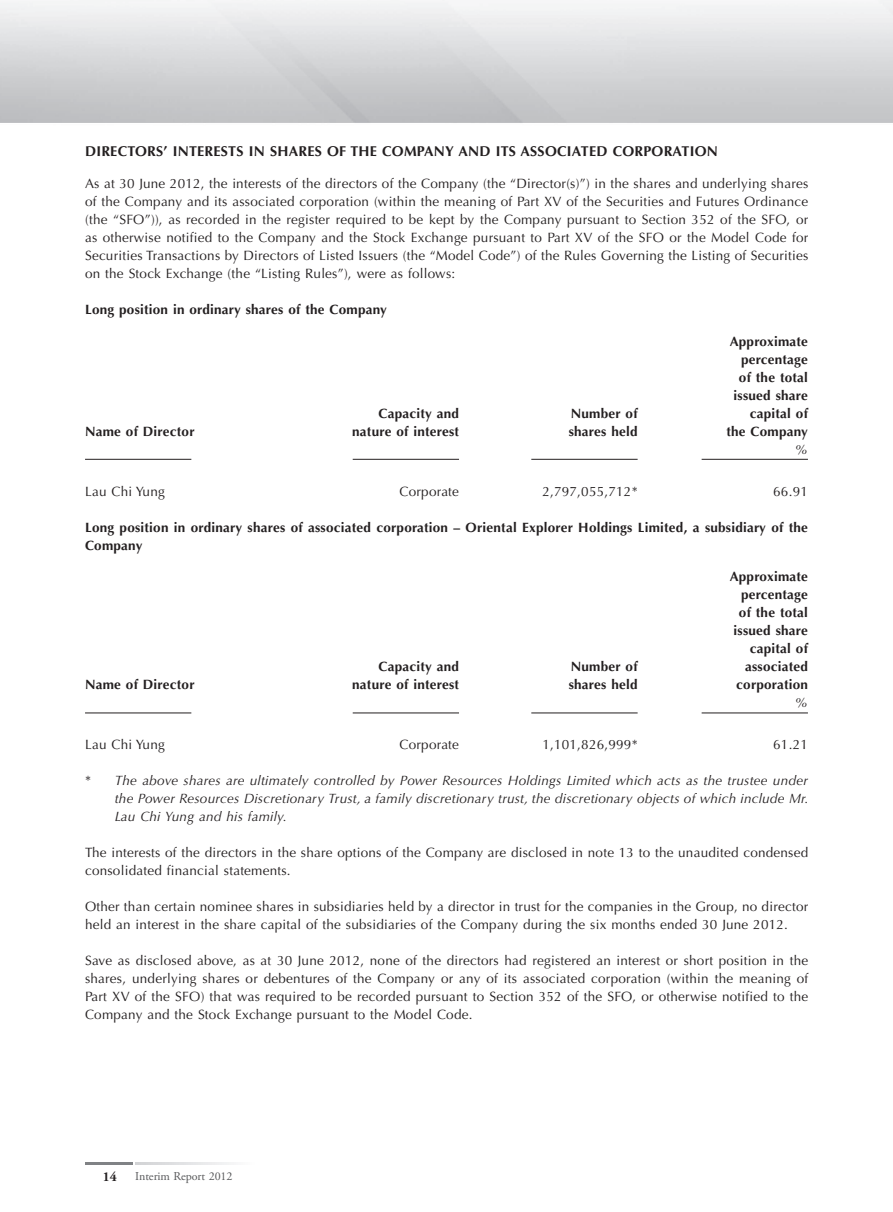
<style>
.page{position:relative;width:893px;height:1212px;background:#fff}
.page>*{position:absolute;margin:0;border:0;box-sizing:border-box;transform-origin:0 0}
.t1{font:700 14.25px "Optima LT Std";letter-spacing:.015em;color:#231f20}
.t2{font:13.5px/18px "Optima LT Std";letter-spacing:.015em;color:#231f20;text-align:justify}
.t3{font:700 13.5px/18px "Optima LT Std";letter-spacing:.015em;color:#231f20;text-align:right}
.t4{font:italic 13.5px/18px "Optima LT Std";letter-spacing:.015em;color:#231f20;text-align:justify}
.t5{font:700 13.5px "Adobe Garamond Pro";color:#231f20}
.t6{font:12px "Adobe Garamond Pro";letter-spacing:-.005em;color:#57585a}
.s1{font-style:normal}
</style>
<div class="page">
<hr style="left:85px;top:1162px;width:47px;height:2px;background:#808285">
<svg style="left:135px;top:1162px;width:113px;height:2px"></svg>
<hr style="left:85px;top:459px;width:106px;height:1px;background:#231f20">
<hr style="left:353px;top:459px;width:106px;height:1px;background:#231f20">
<hr style="left:531px;top:459px;width:107px;height:1px;background:#231f20">
<hr style="left:702px;top:459px;width:106px;height:1px;background:#231f20">
<hr style="left:85px;top:712px;width:106px;height:1px;background:#231f20">
<hr style="left:353px;top:712px;width:106px;height:1px;background:#231f20">
<hr style="left:531px;top:712px;width:107px;height:1px;background:#231f20">
<hr style="left:702px;top:712px;width:106px;height:1px;background:#231f20">
<p class="t1" style="left:85px;top:143px;width:634px">DIRECTORS’ INTERESTS IN SHARES OF TH E COMPANY AND ITS ASSOCIATED CORPORATION</p>
<p class="t2" style="left:85px;top:175px;width:725px">As at 30 June 2012, the interests of the directors of the Company (the “Director(s)”) in the shares and underlying shares of the Company and its associated corporation (within the meaning of Part XV of the Securities and Futures Ordinance (the “SFO”)), as recorded in the register required to be kept by the Company pursuant to Section 352 of the SFO, or as otherwise notified to the Company and the Stock Exchange pursuant to Part XV of the SFO or the Model Code for Securities Transactions by Directors of Listed Issuers (the “Model Code”) of the Rules Governing the Listing of Securities on the Stock Exchange (the “Listing Rules”), were as follows:</p>
<p class="t3" style="left:85px;top:301px;width:303px">Long position in ordinary shares of the Company</p>
<p class="t3" style="left:730px;top:332px;width:80px">Approximate percentage of the total issued share</p>
<p class="t3" style="left:378px;top:404px;width:82px">Capacity and</p>
<p class="t3" style="left:571px;top:404px;width:69px">Number of</p>
<p class="t3" style="left:750px;top:404px;width:60px">capital of</p>
<p class="t3" style="left:85px;top:422px;width:111px">Name of Director</p>
<p class="t3" style="left:352px;top:422px;width:108px">nature of interest</p>
<p class="t3" style="left:569px;top:422px;width:70px">shares held</p>
<p class="t3" style="left:726px;top:422px;width:83px">the Company</p>
<p class="t4" style="left:794px;top:440px;width:15px">%</p>
<p class="t2" style="left:85px;top:482px;width:81px">Lau Chi Yung</p>
<p class="t2" style="left:400px;top:482px;width:61px">Corporate</p>
<p class="t2" style="left:542px;top:482px;width:97px">2,797,055,712*</p>
<p class="t2" style="left:773px;top:482px;width:36px">66.91</p>
<p class="t3" style="left:85px;top:518px;width:724px;text-align:left">Long position in ordinary shares of associated corporation – Oriental Explorer H oldings Limited, a subsidiary of the<br>Company</p>
<p class="t3" style="left:730px;top:568px;width:80px">Approximate percentage of the total issued share capital of</p>
<p class="t3" style="left:378px;top:658px;width:82px">Capacity and</p>
<p class="t3" style="left:571px;top:658px;width:69px">Number of</p>
<p class="t3" style="left:745px;top:658px;width:64px">associated</p>
<p class="t3" style="left:85px;top:676px;width:111px">Name of Director</p>
<p class="t3" style="left:352px;top:676px;width:108px">nature of interest</p>
<p class="t3" style="left:569px;top:676px;width:70px">shares held</p>
<p class="t3" style="left:736px;top:676px;width:73px">corporation</p>
<p class="t4" style="left:794px;top:694px;width:15px">%</p>
<p class="t2" style="left:85px;top:736px;width:81px">Lau Chi Yung</p>
<p class="t2" style="left:400px;top:736px;width:61px">Corporate</p>
<p class="t2" style="left:542px;top:736px;width:97px">1,101,826,999*</p>
<p class="t2" style="left:773px;top:736px;width:36px">61.21</p>
<p class="t4" style="left:115px;top:772px;width:695px;text-indent:-30px"><span class="s1">*</span> The above shares are ultimately controlled by Power Resources Holdings Limited which acts as the trustee under the Power Resources Discretionary Trust, a family discretionary trust, the discretionary objects of which include Mr.<br>Lau Chi Yung and his family.</p>
<p class="t2" style="left:85px;top:844px;width:725px">The interests of the directors in the share options of the Company are disclosed in note 13 to the unaudited condensed consolidated financial statements.</p>
<p class="t2" style="left:85px;top:898px;width:725px">Other than certain nominee shares in subsidiaries held by a director in trust for the companies in the Group, no director held an interest in the share capital of the subsidiaries of the Company during the six months ended 30 June 2012.</p>
<p class="t2" style="left:85px;top:952px;width:725px">Save as disclosed above, as at 30 June 2012, none of the directors had registered an interest or short position in the shares, underlying shares or debentures of the Company or any of its associated corporation (within the meaning of Part XV of the SFO) that was required to be recorded pursuant to Section 352 of the SFO, or otherwise notified to the Company and the Stock Exchange pursuant to the Model Code.</p>
<p class="t5" style="left:103px;top:1169px;width:8px">14</p>
<p class="t6" style="left:135px;top:1169px;width:99px">Interim Report 2012</p>
</div>
